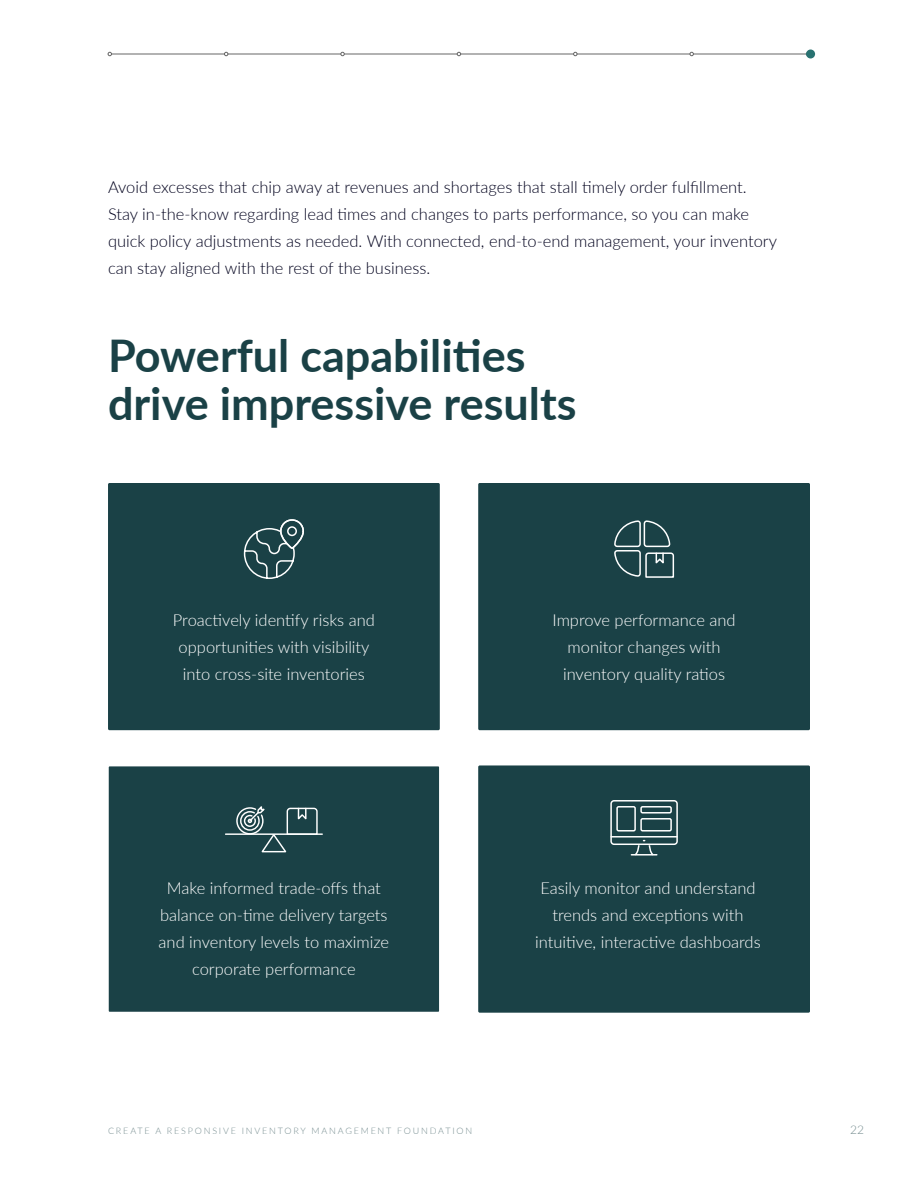
<style>
.page{position:relative;width:918px;height:1188px;background:#fff}
.page>*{position:absolute;margin:0;border:0;box-sizing:border-box;transform-origin:0 0}
.Chapter_Title{font:700 45px/48px "Lato";color:#1a4146}
.Body_Text{font:300 16.5px/27px "Lato";color:#fff;text-align:center}
.Body_Text-2{font:300 16.5px/27px "Lato";color:#00001d}
.t1{font:300 12px "Lato";color:#768d90}
.t2{font:300 9px "Lato";letter-spacing:.2em;color:#768d90}
</style>
<div class="page">
<div style="left:108px;top:483px;width:332px;height:247px;background:#1a4146;border-radius:2px"></div>
<div style="left:108px;top:766px;width:332px;height:247px;background:#1a4146;border-radius:2px"></div>
<div style="left:107px;top:765px;width:334px;height:248px;border:2px solid #fff;border-radius:2px"></div>
<div style="left:478px;top:483px;width:332px;height:247px;background:#1a4146;border-radius:2px"></div>
<div style="left:478px;top:765px;width:332px;height:248px;background:#1a4146;border-radius:2px"></div>
<svg style="left:243px;top:519px;width:61px;height:60px"></svg>
<div style="left:644px;top:520px;width:26px;height:27px;border:2px solid #fff;border-radius:3px"></div>
<svg style="left:645px;top:552px;width:30px;height:26px"></svg>
<div style="left:614px;top:550px;width:27px;height:27px;border:2px solid #fff;border-radius:3px"></div>
<div style="left:614px;top:520px;width:27px;height:27px;border:2px solid #fff;border-radius:3px"></div>
<hr style="left:226px;top:833px;width:96px;height:2px;background:#fff">
<svg style="left:237px;top:806px;width:81px;height:47px"></svg>
<div style="left:610px;top:800px;width:68px;height:45px;border:2px solid #fff;border-radius:3px"></div>
<svg style="left:616px;top:806px;width:56px;height:26px"></svg>
<hr style="left:611px;top:836px;width:66px;height:2px;background:#fff">
<hr style="left:631px;top:854px;width:26px;height:2px;background:#fff">
<svg style="left:633px;top:840px;width:22px;height:16px"></svg>
<hr style="left:108px;top:54px;width:702px;height:1px;background:#666">
<svg style="left:108px;top:52px;width:4px;height:4px"></svg>
<svg style="left:224px;top:52px;width:4px;height:4px"></svg>
<svg style="left:690px;top:52px;width:4px;height:4px"></svg>
<svg style="left:573px;top:52px;width:4px;height:4px"></svg>
<svg style="left:457px;top:52px;width:4px;height:4px"></svg>
<div style="left:806px;top:50px;width:9px;height:8px;background:#287271;border-radius:50%"></div>
<p class="Body_Text-2" style="left:108px;top:173px;width:671px">Avoid excesses that chip away at revenues and shortages that stall timely order fulfillment.<br>Stay in-the-know regarding lead times and changes to parts performance, so you can make quick policy adjustments as needed. With connected, end-to-end management, your inventory can stay aligned with the rest of the business.</p>
<p class="Chapter_Title" style="left:108px;top:330px;width:470px">Powerful capabilities drive impressive results</p>
<p class="Body_Text" style="left:173px;top:606px;width:203px">Proactively identify risks and opportunities with visibility into cross-site inventories</p>
<p class="Body_Text" style="left:159px;top:874px;width:232px">Make informed trade-offs that balance on-time delivery targets and inventory levels to maximize corporate performance</p>
<p class="Body_Text" style="left:553px;top:606px;width:185px">Improve performance and monitor changes with inventory quality ratios</p>
<p class="Body_Text" style="left:535px;top:874px;width:227px">Easily monitor and understand trends and exceptions with intuitive, interactive dashboards</p>
<p class="t2" style="left:108px;top:1125px;width:366px">CREATE A RESPONSIVE INVENTORY MANAGEMENT FOUNDATION</p>
<p class="t1" style="left:850px;top:1121px;width:15px">22</p>
</div>
